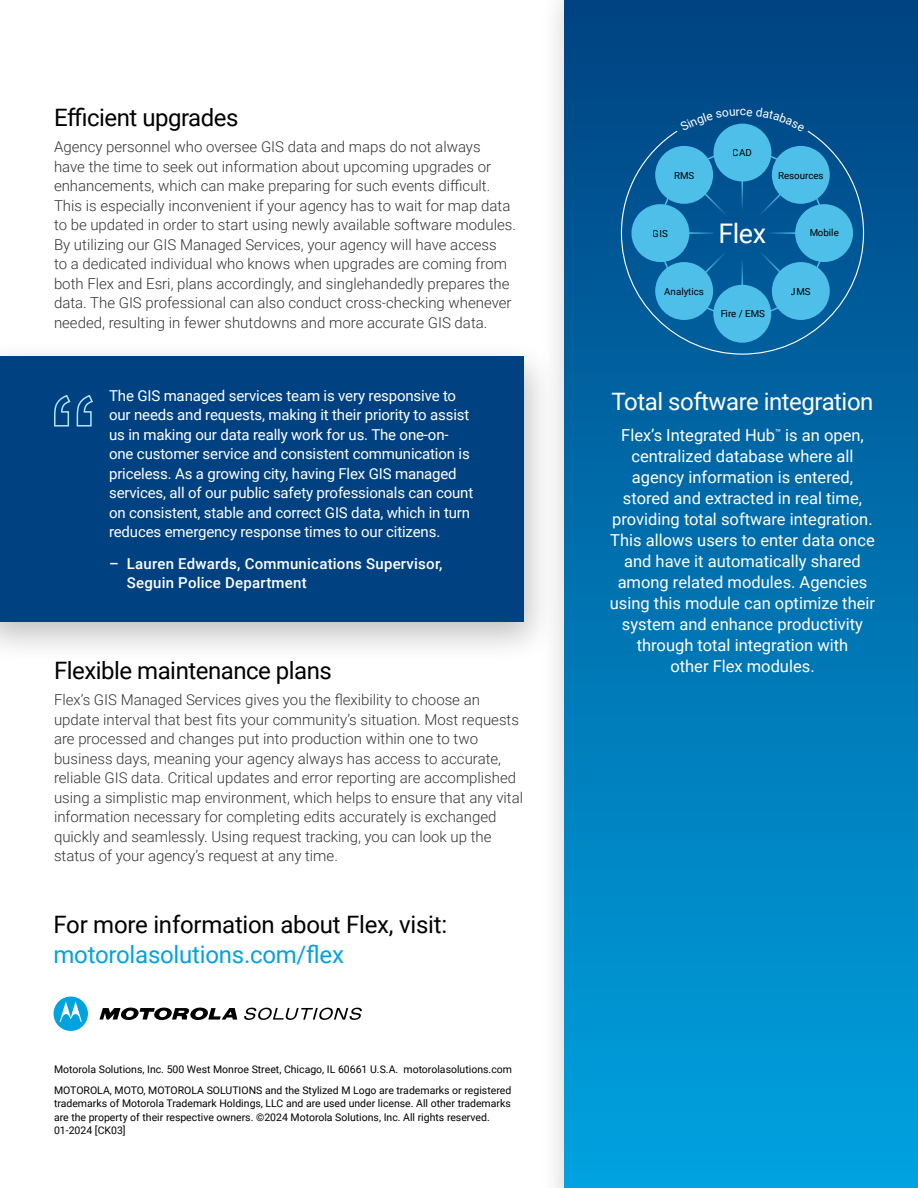
<style>
.page{position:relative;width:918px;height:1188px;background:#fff}
.page>*{position:absolute;margin:0;border:0;box-sizing:border-box;transform-origin:0 0}
.t1{font:27px "Roboto";color:#fff}
.t2{font:24px "Roboto";letter-spacing:-.02em;color:#000}
.t3{font:24px "Roboto";letter-spacing:-.01em;color:#00a3e0}
.t4{font:24px "Roboto";letter-spacing:-.02em;color:#fff}
.t5{font:16.5px/21px "Roboto";color:#fff;text-align:center}
.t6{font:300 15px/19.5px "Roboto";color:#343434}
.t7{font:15px/19.5px "Roboto";letter-spacing:-.01em;color:#fff}
.t8{font:500 15px/18.3px "Roboto";letter-spacing:.015em;color:#fff}
.t9{font:12px "Roboto";color:#fff}
.t10{font:10.5px/13.5px "Roboto";color:#000}
.t11{font:9.75px "Roboto";color:#000}
</style>
<div class="page">
<div style="left:539px;top:0;width:379px;height:1188px;background:#000;opacity:.25"></div>
<div style="left:564px;top:0;width:354px;height:1188px;background:linear-gradient(to bottom,#004281,#00a2df)"></div>
<svg style="left:620px;top:130px;width:245px;height:225px;background:#055a97"></svg>
<div style="left:713px;top:285px;width:58px;height:58px;background:#4dbfe9;border-radius:50%"></div>
<div style="left:772px;top:146px;width:58px;height:58px;background:#4dbfe9;border-radius:50%"></div>
<div style="left:655px;top:146px;width:58px;height:58px;background:#4dbfe9;border-radius:50%"></div>
<div style="left:655px;top:262px;width:58px;height:58px;background:#4dbfe9;border-radius:50%"></div>
<div style="left:795px;top:204px;width:58px;height:58px;background:#4dbfe9;border-radius:50%"></div>
<div style="left:631px;top:204px;width:58px;height:58px;background:#4dbfe9;border-radius:50%"></div>
<div style="left:772px;top:262px;width:58px;height:58px;background:#4dbfe9;border-radius:50%"></div>
<div style="left:714px;top:124px;width:57px;height:58px;background:#4dbfe9;border-radius:50%"></div>
<hr style="left:769px;top:232px;width:30px;height:2px;background:#4dbfe9">
<svg style="left:753px;top:190px;width:31px;height:32px"></svg>
<svg style="left:702px;top:190px;width:30px;height:31px"></svg>
<svg style="left:754px;top:245px;width:30px;height:31px"></svg>
<svg style="left:702px;top:246px;width:30px;height:30px"></svg>
<hr style="left:684px;top:232px;width:30px;height:2px;background:#4dbfe9">
<hr style="left:742px;top:176px;width:1px;height:43px;background:#4dbfe9">
<hr style="left:742px;top:248px;width:1px;height:43px;background:#4dbfe9">
<svg style="left:99px;top:1008px;width:138px;height:12px"></svg>
<svg style="left:54px;top:997px;width:34px;height:34px"></svg>
<svg style="left:244px;top:1008px;width:118px;height:12px"></svg>
<div style="left:0;top:338px;width:559px;height:326px;background:#000;opacity:.25"></div>
<div style="left:0;top:356px;width:524px;height:265px;background:#004281"></div>
<svg style="left:54px;top:394px;width:39px;height:33px"></svg>
<svg style="left:680px;top:109px;width:60px;height:22px"></svg>
<svg style="left:747px;top:107px;width:58px;height:25px"></svg>
<h2 class="t2" style="left:54px;top:101px;width:186px">Efficient upgrades</h2>
<p class="t6" style="left:54px;top:137px;width:464px">Agency personnel who oversee GIS data and maps do not always<br>have the time to seek out information about upcoming upgrades or enhancements, which can make preparing for such events difficult.<br>This is especially inconvenient if your agency has to wait for map data to be updated in order to start using newly available software modules.<br>By utilizing our GIS Managed Services, your agency will have access<br>to a dedicated individual who knows when upgrades are coming from both Flex and Esri, plans accordingly, and singlehandedly prepares the data. The GIS professional can also conduct cross-checking whenever needed, resulting in fewer shutdowns and more accurate GIS data.</p>
<p class="t7" style="left:109px;top:385px;width:366px">The GIS managed services team is very responsive to our needs and requests, making it their priority to assist us in making our data really work for us. The one-on&shy;one customer service and consistent communication is priceless. As a growing city, having Flex GIS managed services, all of our public safety professionals can count on consistent, stable and correct GIS data, which in turn reduces emergency response times to our citizens.</p>
<p class="t8" style="left:127px;top:554px;width:317px;text-indent:-18px">– Lauren Edwards, Communications Supervisor,<br>Seguin Police Department</p>
<h2 class="t2" style="left:54px;top:653px;width:280px">Flexible maintenance plans</h2>
<p class="t6" style="left:54px;top:689px;width:471px">Flex’s GIS Managed Services gives you the flexibility to choose an update interval that best fits your community’s situation. Most requests are processed and changes put into production within one to two business days, meaning your agency always has access to accurate, reliable GIS data. Critical updates and error reporting are accomplished using a simplistic map environment, which helps to ensure that any vital information necessary for completing edits accurately is exchanged quickly and seamlessly. Using request tracking, you can look up the status of your agency’s request at any time.</p>
<h2 class="t2" style="left:54px;top:907px;width:395px">For more information about Flex, visit:</h2>
<h2 class="t3" style="left:54px;top:937px;width:292px">motorolasolutions.com/flex</h2>
<p class="t10" style="left:54px;top:1059px;width:460px;line-height:20.2px">Motorola Solutions, Inc. 500 West Monroe Street, Chicago, IL 60661 U.S.A. motorolasolutions.com<br>MOTOROLA, MOTO, MOTOROLA SOLUTIONS and the Stylized M Logo are trademarks or registered</p>
<p class="t10" style="left:54px;top:1096px;width:458px">trademarks of Motorola Trademark Holdings, LLC and are used under license. All other trademarks are the property of their respective owners. ©2024 Motorola Solutions, Inc. All rights reserved.<br>01-2024 [CK03]</p>
<p class="t9" style="left:740px;top:103px;width:8px">c</p>
<p class="t11" style="left:733px;top:146px;width:21px">CAD</p>
<p class="t11" style="left:674px;top:168px;width:22px">RMS</p>
<p class="t11" style="left:778px;top:169px;width:47px">Resources</p>
<h1 class="t1" style="left:719px;top:214px;width:49px">Flex</h1>
<p class="t11" style="left:653px;top:227px;width:17px">GIS</p>
<p class="t11" style="left:809px;top:226px;width:31px">Mobile</p>
<p class="t11" style="left:664px;top:284px;width:41px">Analytics</p>
<p class="t11" style="left:720px;top:307px;width:46px">Fire / EMS</p>
<p class="t11" style="left:791px;top:285px;width:21px">JMS</p>
<h2 class="t4" style="left:612px;top:384px;width:263px">Total software integration</h2>
<p class="t5" style="left:610px;top:424px;width:267px">Flex’s Integrated Hub<sup>™</sup> is an open, centralized database where all agency information is entered, stored and extracted in real time, providing total software integration.<br>This allows users to enter data once and have it automatically shared among related modules. Agencies using this module can optimize their system and enhance productivity through total integration with<br>other Flex modules.</p>
</div>
